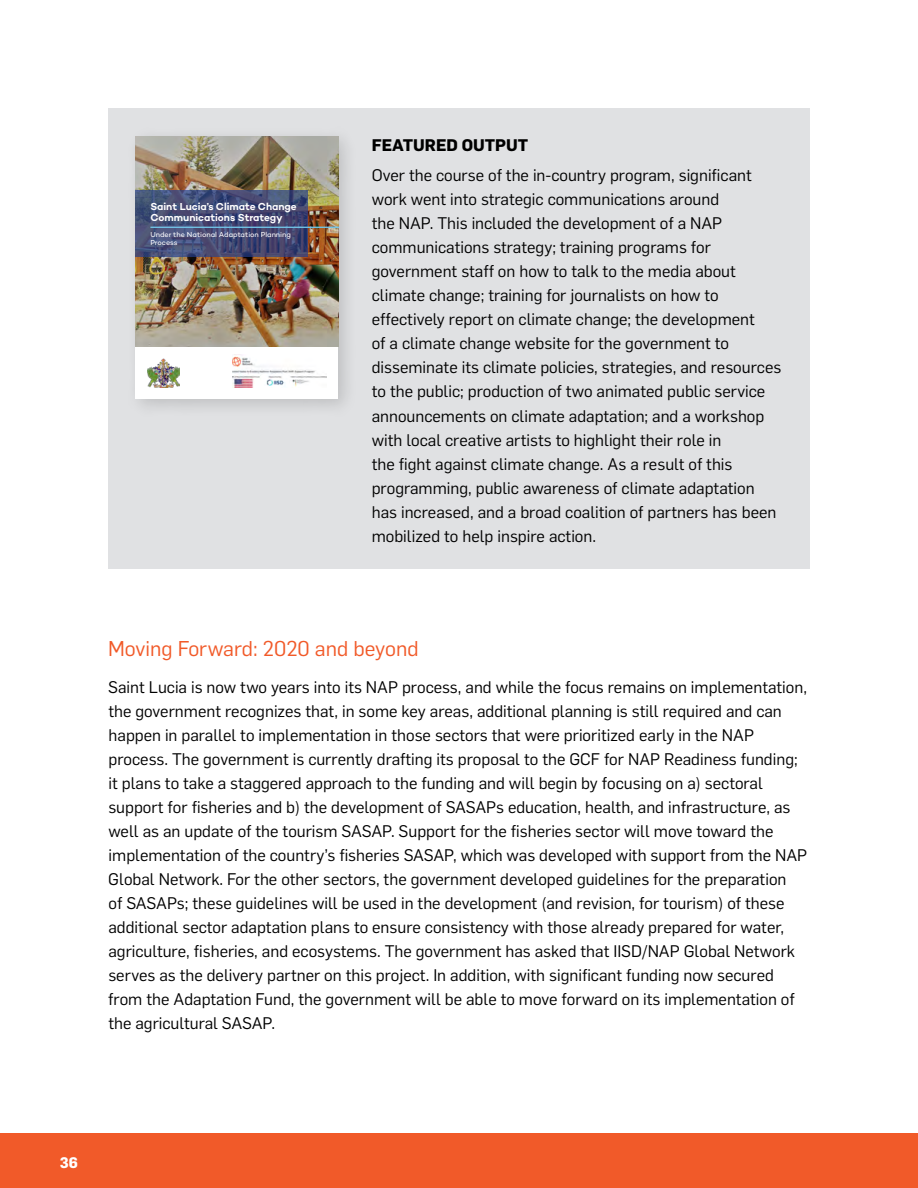
<style>
.page{position:relative;width:918px;height:1188px;background:#fff}
.page>*{position:absolute;margin:0;border:0;box-sizing:border-box;transform-origin:0 0}
.t1{font:21px "Flama";color:#f15a29}
.t2{font:16.5px/24px "Flama";color:#000}
.t3{font:700 16.5px "Flama";color:#000}
.t4{font:700 15px "Flama";color:#fff}
.t5{font:600 10.35px/10.9px "Campton";letter-spacing:-.005em;color:#fff}
.t6{font:7.35px/7.9px "Campton";letter-spacing:-.005em;color:#fff}
</style>
<div class="page">
<div style="left:0;top:1133px;width:918px;height:55px;background:#f15a29"></div>
<div style="left:108px;top:108px;width:702px;height:460px;background:#e0e1e3"></div>
<div style="left:126px;top:126px;width:232px;height:292px;background:#000;opacity:.15"></div>
<div style="left:136px;top:136px;width:202px;height:262px;background:#fff"></div>
<img style="left:232px;top:356px;width:95px;height:32px">
<img style="left:136px;top:136px;width:202px;height:211px">
<img style="left:147px;top:358px;width:32px;height:29px">
<svg style="left:136px;top:191px;width:172px;height:66px;background:#444b75"></svg>
<hr style="left:150px;top:227px;width:188px;height:1px;background:#72c5e7">
<p class="t5" style="left:150px;top:201px;width:148px">Saint Lucia’s Climate Change<br>Communications Strategy</p>
<p class="t6" style="left:150px;top:231px;width:142px">Under the National Adaptation Planning<br>Process</p>
<p class="t3" style="left:372px;top:133px;width:158px">FEATURED OUTPUT</p>
<p class="t2" style="left:372px;top:163px;width:411px">Over the course of the in-country program, significant work went into strategic communications around<br>the NAP. This included the development of a NAP communications strategy; training programs for government staff on how to talk to the media about climate change; training for journalists on how to effectively report on climate change; the development<br>of a climate change website for the government to disseminate its climate policies, strategies, and resources to the public; production of two animated public service announcements on climate adaptation; and a workshop with local creative artists to highlight their role in<br>the fight against climate change. As a result of this programming, public awareness of climate adaptation has increased, and a broad coalition of partners has been mobilized to help inspire action.</p>
<p class="t1" style="left:108px;top:634px;width:312px">Moving Forward: 2020 and beyond</p>
<p class="t2" style="left:108px;top:674px;width:701px">Saint Lucia is now two years into its NAP process, and while the focus remains on implementation, the government recognizes that, in some key areas, additional planning is still required and can happen in parallel to implementation in those sectors that were prioritized early in the NAP process. The government is currently drafting its proposal to the GCF for NAP Readiness funding; it plans to take a staggered approach to the funding and will begin by focusing on a) sectoral support for fisheries and b) the development of SASAPs education, health, and infrastructure, as well as an update of the tourism SASAP. Support for the fisheries sector will move toward the implementation of the country’s fisheries SASAP, which was developed with support from the NAP Global Network. For the other sectors, the government developed guidelines for the preparation<br>of SASAPs; these guidelines will be used in the development (and revision, for tourism) of these additional sector adaptation plans to ensure consistency with those already prepared for water, agriculture, fisheries, and ecosystems. The government has asked that IISD/NAP Global Network serves as the delivery partner on this project. In addition, with significant funding now secured from the Adaptation Fund, the government will be able to move forward on its implementation of the agricultural SASAP.</p>
<p class="t4" style="left:60px;top:1152px;width:20px">36</p>
</div>
